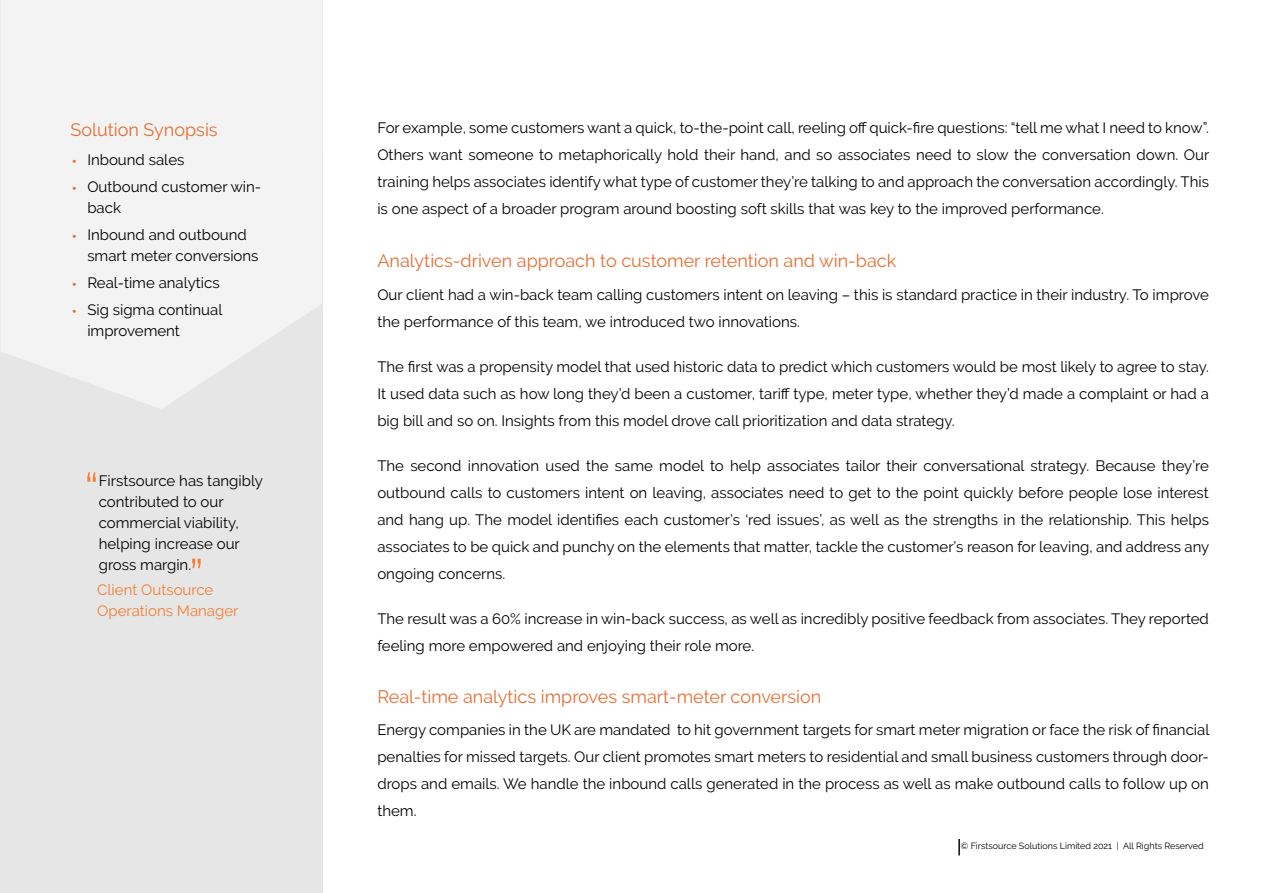
<style>
.page{position:relative;width:1263px;height:893px;background:#fff}
.page>*{position:absolute;margin:0;border:0;box-sizing:border-box;transform-origin:0 0}
.t1{font:18px "Raleway";color:#e56e33}
.t2{font:16.5px/27px "Raleway";color:#e56e33}
.t3{font:15px/27px "Raleway";color:#000}
.t4{font:15px/21px "Raleway";color:#f57f37}
.t5{font:9px "Raleway";color:#000}
</style>
<div class="page">
<div style="left:0;top:0;width:323px;height:893px;background:#e5e6e5"></div>
<svg style="left:1px;top:0;width:321px;height:409px;fill:#f2f3f2"></svg>
<svg style="left:959px;top:839px;width:1px;height:16px"></svg>
<svg style="left:87px;top:472px;width:9px;height:10px"></svg>
<svg style="left:192px;top:559px;width:9px;height:9px"></svg>
<p class="t1" style="left:71px;top:119px;width:149px">Solution Synopsis</p>
<p class="t2" style="left:71px;top:147px;width:7px">• •</p>
<p class="t2" style="left:71px;top:222px;width:7px">•</p>
<p class="t2" style="left:71px;top:270px;width:7px">• •</p>
<p class="t3" style="left:87px;top:146px;width:175px">Inbound sales<br>Outbound customer win-</p>
<p class="t3" style="left:87px;top:194px;width:161px">back<br>Inbound and outbound</p>
<p class="t3" style="left:87px;top:242px;width:173px">smart meter conversions<br>Real-time analytics<br>Sig sigma continual</p>
<p class="t3" style="left:87px;top:317px;width:94px">improvement</p>
<p class="t3" style="left:99px;top:470px;width:166px;line-height:21px">Firstsource has tangibly contributed to our commercial viability, helping increase our gross margin.</p>
<p class="t4" style="left:97px;top:579px;width:143px">Client Outsource<br>Operations Manager</p>
<p class="t3" style="left:377px;top:114px;width:833px;text-align:justify">For example, some customers want a quick, to-the-point call, reeling off quick-fire questions: “tell me what I need to know”.<br>Others want someone to metaphorically hold their hand, and so associates need to slow the conversation down. Our training helps associates identify what type of customer they’re talking to and approach the conversation accordingly. This is one aspect of a broader program around boosting soft skills that was key to the improved performance.</p>
<p class="t1" style="left:377px;top:250px;width:520px">Analytics-driven approach to customer retention and win-back</p>
<p class="t3" style="left:377px;top:281px;width:833px">Our client had a win-back team calling customers intent on leaving – this is standard practice in their industry. To improve the performance of this team, we introduced two innovations.</p>
<p class="t3" style="left:377px;top:353px;width:833px;text-align:justify">The first was a propensity model that used historic data to predict which customers would be most likely to agree to stay.<br>It used data such as how long they’d been a customer, tariff type, meter type, whether they’d made a complaint or had a big bill and so on. Insights from this model drove call prioritization and data strategy.</p>
<p class="t3" style="left:377px;top:452px;width:833px;text-align:justify">The second innovation used the same model to help associates tailor their conversational strategy. Because they’re outbound calls to customers intent on leaving, associates need to get to the point quickly before people lose interest and hang up. The model identifies each customer’s ‘red issues’, as well as the strengths in the relationship. This helps associates to be quick and punchy on the elements that matter, tackle the customer’s reason for leaving, and address any ongoing concerns.</p>
<p class="t3" style="left:377px;top:605px;width:833px">The result was a 60% increase in win-back success, as well as incredibly positive feedback from associates. They reported feeling more empowered and enjoying their role more.</p>
<p class="t1" style="left:377px;top:686px;width:446px">Real-time analytics improves smart-meter conversion</p>
<p class="t3" style="left:377px;top:716px;width:833px;text-align:justify">Energy companies in the UK are mandated to hit government targets for smart meter migration or face the risk of financial penalties for missed targets. Our client promotes smart meters to residential and small business customers through door&shy;drops and emails. We handle the inbound calls generated in the process as well as make outbound calls to follow up on them.</p>
<p class="t5" style="left:961px;top:840px;width:244px">© Firstsource Solutions Limited 2021 | All Rights Reserved</p>
</div>
